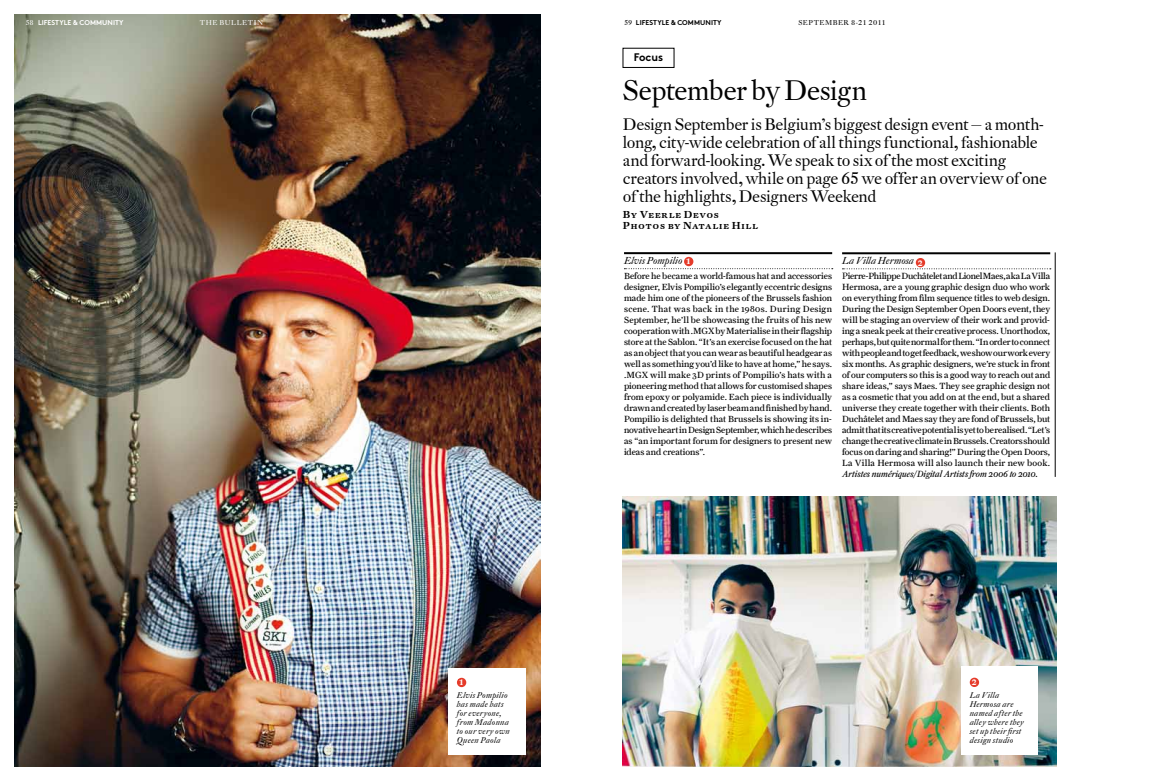
<style>
.page{position:relative;width:1163px;height:780px;background:#fff}
.page>*{position:absolute;margin:0;border:0;box-sizing:border-box;transform-origin:0 0}
.t1{font:28px "DTL Fleischmann D";letter-spacing:-.02em;color:#000}
.t2{font:16.5px/18px "DTL Fleischmann D";letter-spacing:-.02em;color:#000}
.t3{font:700 11px "Brown Pro";color:#000}
.t4{font:500 10px/11px "DTL Fleischmann T Caps";letter-spacing:.04em;color:#000}
.t5{font:italic 10px "DTL Fleischmann D";letter-spacing:.005em;color:#000}
.t6{font:9px/11px "Farnham Text";letter-spacing:.01em;color:#000;text-align:justify}
.t7{font:italic 9px "Farnham Text";letter-spacing:-.01em;color:#000}
.t8{font:italic 8.2px/9px "DTL Fleischmann D";letter-spacing:.03em;color:#000}
.t9{font:700 8px "DTL Fleischmann D";color:#fff}
.t10{font:700 7px "Brown Pro";letter-spacing:.01em;color:#000}
.t11{font:700 7px "Brown Pro";letter-spacing:.01em;color:#fff}
.t12{font:7px "DTL Fleischmann D";letter-spacing:.065em;color:#000}
.t13{font:7px "DTL Fleischmann D";letter-spacing:.085em;color:#fff}
.s1{font-family:"DTL Fleischmann D";font-weight:400}
.s2{font-size:10px}
.s3{font-weight:700;font-style:normal;font-size:8px;color:#fff}
.s4{font-family:"DTL Fleischmann D"}
</style>
<div class="page">
<div style="left:622px;top:48px;width:52px;height:20px;border:1px solid #000"></div>
<hr style="left:624px;top:252px;width:208px;height:2px;background:#000">
<svg style="left:624px;top:258px;width:208px;height:11px"></svg>
<hr style="left:842px;top:252px;width:208px;height:2px;background:#000">
<svg style="left:842px;top:259px;width:208px;height:10px"></svg>
<img style="left:623px;top:496px;width:433px;height:270px">
<hr style="left:1054px;top:252px;width:1px;height:225px;background:#000">
<div style="left:961px;top:666px;width:76px;height:88px;background:#fff"></div>
<svg style="left:969px;top:677px;width:9px;height:10px"></svg>
<svg style="left:971px;top:679px;width:5px;height:6px"></svg>
<img style="left:15px;top:15px;width:525px;height:751px">
<div style="left:448px;top:668px;width:77px;height:86px;background:#fff"></div>
<svg style="left:457px;top:677px;width:9px;height:10px"></svg>
<svg style="left:458px;top:679px;width:6px;height:6px"></svg>
<p class="t11" style="left:26px;top:17px;width:100px"><span class="s1">58</span> LIFESTYLE &amp; COMMUNITY</p>
<p class="t13" style="left:200px;top:18px;width:64px">The Bulletin</p>
<p class="t9" style="left:458px;top:677px;width:7px">1</p>
<p class="t8" style="left:457px;top:690px;width:54px">Elvis Pompilio has made hats for everyone, from Madonna to our very own<br>Queen Paola</p>
<p class="t10" style="left:624px;top:17px;width:99px"><span class="s1">59</span> LIFESTYLE &amp; COMMUNITY</p>
<p class="t12" style="left:798px;top:18px;width:89px">September 8-21 2011</p>
<p class="t3" style="left:633px;top:48px;width:31px">FOCUS</p>
<h1 class="t1" style="left:623px;top:73px;width:246px">September by Design</h1>
<p class="t2" style="left:623px;top:115px;width:425px">Design September is Belgium’s biggest design event <span class="s2">–</span> a month&shy;long, city-wide celebration of all things functional, fashionable and forward-looking. We speak to six of the most exciting creators involved, while on page 65 we offer an overview of one of the highlights, Designers Weekend</p>
<p class="t4" style="left:623px;top:209px;width:136px">By Veerle Devos<br>Photos by Natalie Hill</p>
<p class="t5" style="left:624px;top:254px;width:69px">Elvis Pompilio <span class="s3">1</span></p>
<p class="t6" style="left:624px;top:270px;width:210px">Before he became a world-famous hat and accessories designer, Elvis Pompilio’s elegantly eccentric designs made him one of the pioneers of the Brussels fashion scene. That was back in the 1980s. During Design September, he’ll be showcasing the fruits of his new cooperation with .MGX by Materialise in their flagship store at the Sablon. “It’s an exercise focused on the hat as an object that you can wear as beautiful headgear as well as something you’d like to have at home,” he says. .MGX will make 3D prints of Pompilio’s hats with a pioneering method that allows for customised shapes from epoxy or polyamide. Each piece is individually drawn and created by laser beam and finished by hand.<br>Pompilio is delighted that Brussels is showing its in&shy;novative heart in Design September, which he describes as “an important forum for designers to present new ideas and creations”.</p>
<p class="t5" style="left:842px;top:254px;width:82px">La Villa Hermosa <sub>2</sub></p>
<p class="t6" style="left:842px;top:270px;width:210px"><span class="s4">P</span>ierre-Philippe Duchâtelet and Lionel Maes, aka La Villa Hermosa, are a young graphic design duo who work on everything from film sequence titles to web design.<br>During the Design September Open Doors event, they will be staging an overview of their work and provid&shy;ing a sneak peek at their creative process. Unorthodox, perhaps, but quite normal for them. “In order to connect with people and to get feedback, we show our work every six months. As graphic designers, we’re stuck in front of our computers so this is a good way to reach out and share ideas,” says Maes. They see graphic design not as a cosmetic that you add on at the end, but a shared universe they create together with their clients. Both Duchâtelet and Maes say they are fond of Brussels, but admit that its creative potential is yet to be realised. “Let’s change the creative climate in Brussels. Creators should focus on daring and sharing!” During the Open Doors, La Villa Hermosa will also launch their new book.</p>
<p class="t7" style="left:842px;top:468px;width:198px">Artistes numériques/Digital Artists from 2006 to 2010.</p>
<p class="t9" style="left:971px;top:677px;width:7px">2</p>
<p class="t8" style="left:969px;top:690px;width:56px">La Villa<br>Hermosa are named after the alley where they set up their first design studio</p>
</div>
